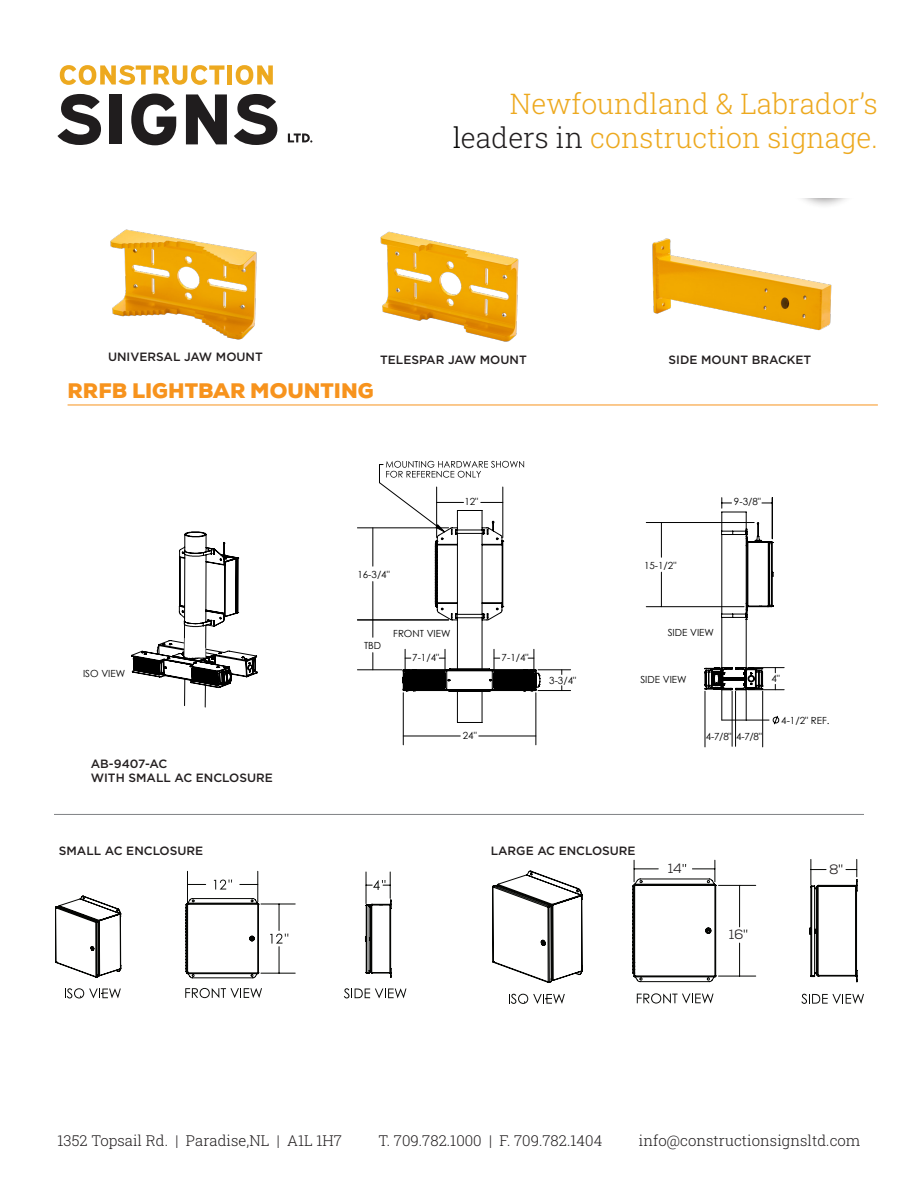
<style>
.page{position:relative;width:918px;height:1188px;background:#fff}
.page>*{position:absolute;margin:0;border:0;box-sizing:border-box;transform-origin:0 0}
.t1{font:300 28.5px/34.2px "Roboto Slab";color:#eda91f;text-align:right}
.t2{font:900 28.5px "Nexa";color:#f7931d}
.t3{font:900 21px "Nexa";color:#f7931d}
.t4{font:300 15px "Roboto Slab";color:#201d1e}
.t5{font:13.5px "Nexa";color:#231f20}
.t6{font:500 12px/14.4px "Gotham";color:#231f20}
.t7{font:9.9px "Century Gothic";color:#000}
.t8{font:9.75px "Century Gothic";color:#000}
.s1{color:#050504}
.s2{color:#201d1e}
</style>
<div class="page">
<svg style="left:637px;top:993px;width:77px;height:11px"></svg>
<svg style="left:801px;top:994px;width:63px;height:10px"></svg>
<hr style="left:718px;top:885px;width:38px;height:1px;background:#050604">
<hr style="left:718px;top:976px;width:38px;height:1px;background:#050604">
<hr style="left:739px;top:885px;width:1px;height:42px;background:#050604">
<hr style="left:739px;top:943px;width:1px;height:33px;background:#050604">
<svg style="left:509px;top:994px;width:56px;height:10px"></svg>
<svg style="left:809px;top:859px;width:49px;height:123px"></svg>
<svg style="left:492px;top:870px;width:91px;height:113px"></svg>
<svg style="left:632px;top:860px;width:84px;height:122px"></svg>
<hr style="left:479px;top:736px;width:57px;height:1px;background:#000">
<hr style="left:403px;top:736px;width:57px;height:1px;background:#000">
<hr style="left:536px;top:693px;width:1px;height:52px;background:#000">
<hr style="left:403px;top:693px;width:1px;height:52px;background:#000">
<hr style="left:538px;top:690px;width:33px;height:1px;background:#000">
<hr style="left:538px;top:670px;width:33px;height:1px;background:#000">
<hr style="left:646px;top:522px;width:108px;height:1px;background:#000">
<hr style="left:646px;top:606px;width:98px;height:1px;background:#000">
<hr style="left:661px;top:523px;width:1px;height:34px;background:#000">
<hr style="left:661px;top:572px;width:1px;height:35px;background:#000">
<svg style="left:131px;top:532px;width:127px;height:175px"></svg>
<hr style="left:357px;top:528px;width:92px;height:1px;background:#000">
<hr style="left:357px;top:620px;width:92px;height:1px;background:#000">
<svg style="left:373px;top:461px;width:167px;height:262px"></svg>
<hr style="left:357px;top:670px;width:45px;height:1px;background:#000">
<hr style="left:732px;top:691px;width:1px;height:55px;background:#000">
<hr style="left:705px;top:691px;width:1px;height:56px;background:#000">
<hr style="left:762px;top:691px;width:1px;height:56px;background:#000">
<hr style="left:735px;top:691px;width:1px;height:55px;background:#000">
<hr style="left:748px;top:689px;width:36px;height:1px;background:#000">
<hr style="left:748px;top:667px;width:36px;height:1px;background:#000">
<svg style="left:705px;top:498px;width:74px;height:227px"></svg>
<hr style="left:68px;top:405px;width:810px;height:1px;background:#f7931d">
<hr style="left:54px;top:814px;width:810px;height:1px;background:#808285">
<img style="left:380px;top:231px;width:139px;height:111px">
<img style="left:110px;top:229px;width:147px;height:111px">
<svg style="left:214px;top:880px;width:18px;height:10px"></svg>
<svg style="left:185px;top:988px;width:77px;height:10px"></svg>
<svg style="left:344px;top:988px;width:62px;height:10px"></svg>
<hr style="left:261px;top:904px;width:34px;height:1px;background:#050604">
<hr style="left:261px;top:973px;width:34px;height:1px;background:#050604">
<svg style="left:270px;top:904px;width:18px;height:69px"></svg>
<hr style="left:258px;top:871px;width:1px;height:31px;background:#050604">
<hr style="left:187px;top:871px;width:1px;height:31px;background:#050604">
<svg style="left:240px;top:884px;width:18px;height:1px"></svg>
<svg style="left:188px;top:884px;width:18px;height:1px"></svg>
<svg style="left:65px;top:988px;width:56px;height:10px"></svg>
<svg style="left:185px;top:898px;width:74px;height:80px"></svg>
<svg style="left:55px;top:895px;width:67px;height:83px"></svg>
<svg style="left:365px;top:872px;width:27px;height:106px"></svg>
<img style="left:652px;top:238px;width:180px;height:93px">
<div style="left:781px;top:124px;width:86px;height:85px;background:#231f20;opacity:.6"></div>
<div style="left:0;top:0;width:918px;height:198px;background:#fff"></div>
<svg style="left:57px;top:65px;width:220px;height:81px"></svg>
<svg style="left:288px;top:134px;width:24px;height:9px"></svg>
<h1 class="t1" style="left:453px;top:86px;width:427px">Newfoundland &amp; Labrador’s <span class="s1">l</span><span class="s2">eaders in</span> construction signage.</h1>
<h1 class="t2" style="left:586px;top:135px;width:193px">AB-9407-AC</h1>
<p class="t6" style="left:108px;top:350px;width:156px">UNIVERSAL JAW MOUNT</p>
<p class="t6" style="left:380px;top:352px;width:148px">TELESPAR JAW MOUNT</p>
<p class="t6" style="left:669px;top:352px;width:144px">SIDE MOUNT BRACKET</p>
<h2 class="t3" style="left:67px;top:377px;width:308px">RRFB LIGHTBAR MOUNTING</h2>
<p class="t8" style="left:83px;top:667px;width:44px">ISO VIEW</p>
<p class="t6" style="left:91px;top:756px;width:184px">AB-9407-AC<br>WITH SMALL AC ENCLOSURE</p>
<p class="t8" style="left:464px;top:494px;width:15px">12"</p>
<p class="t8" style="left:357px;top:568px;width:34px">16-3/4"</p>
<p class="t8" style="left:364px;top:639px;width:19px">TBD</p>
<p class="t8" style="left:393px;top:627px;width:59px">FRONT VIEW</p>
<p class="t8" style="left:412px;top:651px;width:28px">7-1/4"</p>
<p class="t8" style="left:502px;top:650px;width:28px">7-1/4"</p>
<p class="t7" style="left:463px;top:728px;width:15px">24"</p>
<p class="t8" style="left:549px;top:673px;width:28px">3-3/4"</p>
<p class="t7" style="left:644px;top:559px;width:34px">15-1/2"</p>
<p class="t7" style="left:734px;top:495px;width:28px">9-3/8"</p>
<p class="t8" style="left:668px;top:626px;width:48px">SIDE VIEW</p>
<p class="t8" style="left:640px;top:673px;width:48px">SIDE VIEW</p>
<p class="t7" style="left:772px;top:672px;width:10px">4"</p>
<p class="t8" style="left:706px;top:730px;width:57px">4-7/8" 4-7/8"</p>
<p class="t7" style="left:781px;top:713px;width:50px">4-1/2" REF.</p>
<p class="t6" style="left:59px;top:844px;width:146px">SMALL AC ENCLOSURE</p>
<p class="t6" style="left:491px;top:844px;width:146px">LARGE AC ENCLOSURE</p>
<p class="t5" style="left:668px;top:860px;width:16px">14</p>
<p class="t5" style="left:729px;top:926px;width:16px">16</p>
<p class="t5" style="left:829px;top:861px;width:11px">8</p>
<p class="t4" style="left:58px;top:1130px;width:286px">1352 Topsail Rd. | Paradise,NL | A1L 1H7</p>
<p class="t4" style="left:379px;top:1130px;width:225px">T. 709.782.1000 | F. 709.782.1404</p>
<p class="t4" style="left:639px;top:1130px;width:223px">info@constructionsignsltd.com</p>
</div>
